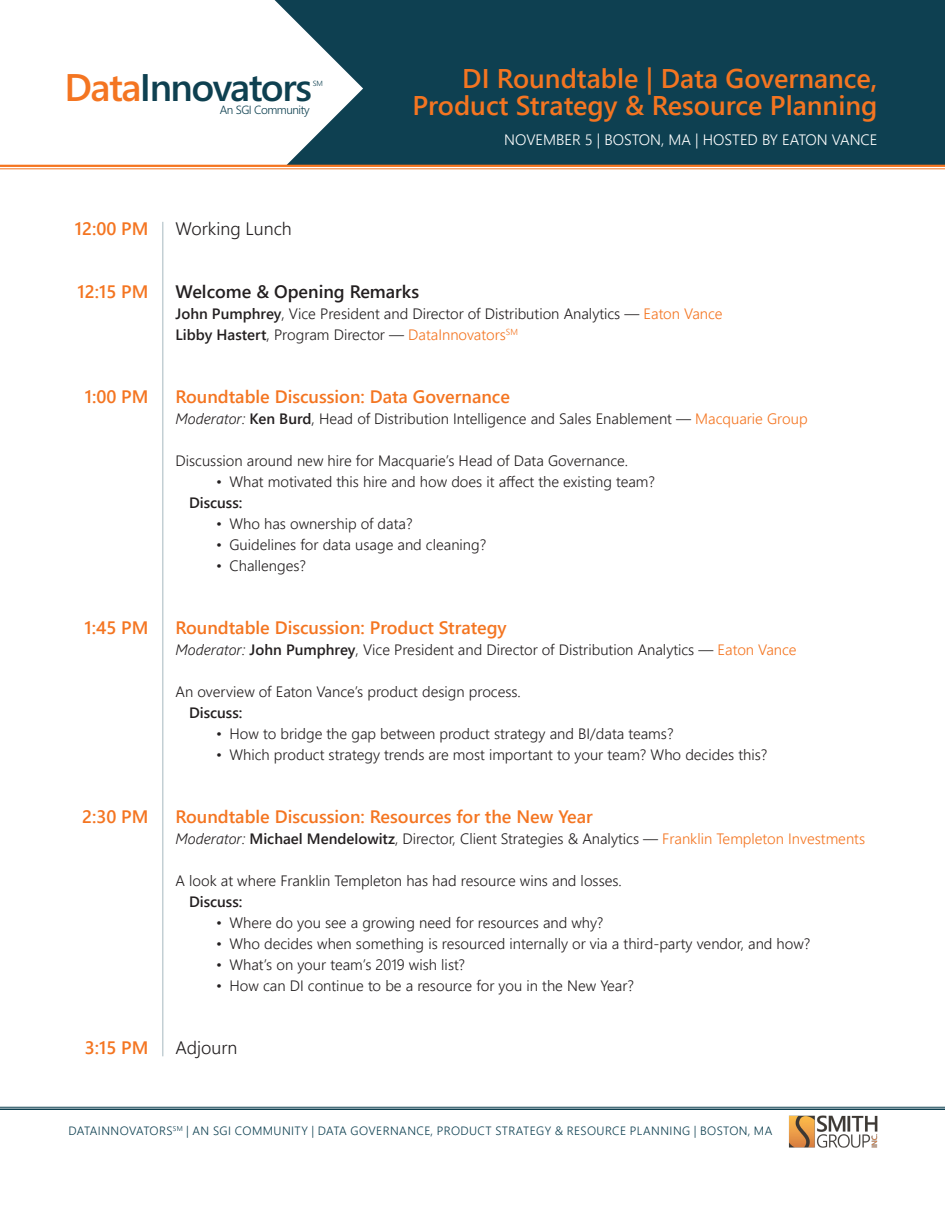
<style>
.page{position:relative;width:945px;height:1215px;background:#fff}
.page>*{position:absolute;margin:0;border:0;box-sizing:border-box;transform-origin:0 0}
.t1{font:38.55px "Webly Sleek UI Semibold";letter-spacing:-.04em;color:#0e4050}
.t2{font:27px/27px "Webly Sleek UI Semibold";color:#f47521;text-align:right}
.t3{font:18px "Webly Sleek UI Semibold";color:#f47521}
.t4{font:18px "Webly Sleek UI Semibold";color:#231f20}
.t5{font:18px "Webly Sleek UI Semilight";color:#231f20}
.t6{font:15px "Webly Sleek UI Semilight";color:#231f20}
.t7{font:15px "Webly Sleek UI Semilight";color:#fff}
.t8{font:15px "Webly Sleek UI Semibold";color:#231f20}
.t9{font:12px "Webly Sleek UI Semilight";letter-spacing:.035em;color:#0e4051}
.t10{font:11.85px "Webly Sleek UI Semilight";letter-spacing:-.04em;color:#0e4050}
.t11{font:7.5px "Webly Sleek UI Semilight";color:#0e4050}
.s1{color:#f47521}
.s2{font-family:"Webly Sleek UI Semibold"}
.s3{font-style:italic}
</style>
<div class="page">
<div style="left:209px;top:0;width:736px;height:165px;background:#0e4051"></div>
<svg style="left:0;top:0;width:363px;height:222px"></svg>
<hr style="left:0;top:1108px;width:945px;height:2px;background:#0e4051">
<hr style="left:0;top:1107px;width:945px;height:1px;background:#0e4051">
<img style="left:788px;top:1115px;width:90px;height:33px">
<hr style="left:0;top:165px;width:945px;height:2px;background:#f47521">
<hr style="left:0;top:168px;width:945px;height:1px;background:#f47521">
<hr style="left:162px;top:222px;width:2px;height:834px;background:#0e4051">
<h1 class="t1" style="left:64px;top:58px;width:249px"><span class="s1">Data</span>Innovators</h1>
<p class="t11" style="left:313px;top:77px;width:11px">SM</p>
<p class="t10" style="left:220px;top:101px;width:91px">An SGI Community</p>
<p class="t3" style="left:75px;top:215px;width:75px">12:00 PM</p>
<p class="t5" style="left:176px;top:215px;width:118px">Working Lunch</p>
<h2 class="t2" style="left:412px;top:64px;width:467px">DI Roundtable | Data Governance,<br>Product Strategy &amp; Resource Planning</h2>
<p class="t7" style="left:504px;top:129px;width:375px">NOVEMBER 5 | BOSTON, MA | HOSTED BY EATON VANCE</p>
<p class="t3" style="left:78px;top:278px;width:72px">12:15 PM</p>
<p class="t4" style="left:176px;top:278px;width:245px">Welcome &amp; Opening Remarks</p>
<p class="t6" style="left:176px;top:302px;width:549px"><span class="s2">John Pumphrey</span>, Vice President and Director of Distribution Analytics — <span class="s1">Eaton Vance</span></p>
<p class="t6" style="left:176px;top:323px;width:344px"><span class="s2">Libby Hastert</span>, Program Director — <span class="s1">DataInnovators</span><sup>SM</sup></p>
<p class="t3" style="left:85px;top:383px;width:65px">1:00 PM</p>
<p class="t3" style="left:176px;top:383px;width:336px">Roundtable Discussion: Data Governance</p>
<p class="t6" style="left:176px;top:407px;width:634px"><span class="s3">Moderator:</span> <span class="s2">Ken Burd</span>, Head of Distribution Intelligence and Sales Enablement — <span class="s1">Macquarie Group</span></p>
<p class="t6" style="left:176px;top:449px;width:454px">Discussion around new hire for Macquarie’s Head of Data Governance.</p>
<p class="t6" style="left:216px;top:470px;width:441px">• What motivated this hire and how does it affect the existing team?</p>
<p class="t8" style="left:189px;top:491px;width:55px">Discuss:</p>
<p class="t6" style="left:216px;top:512px;width:198px">• Who has ownership of data?</p>
<p class="t6" style="left:216px;top:533px;width:272px">• Guidelines for data usage and cleaning?</p>
<p class="t6" style="left:216px;top:554px;width:92px">• Challenges?</p>
<p class="t3" style="left:84px;top:614px;width:66px">1:45 PM</p>
<p class="t3" style="left:176px;top:614px;width:333px">Roundtable Discussion: Product Strategy</p>
<p class="t6" style="left:176px;top:638px;width:623px"><span class="s3">Moderator:</span> <span class="s2">John Pumphrey</span>, Vice President and Director of Distribution Analytics — <span class="s1">Eaton Vance</span></p>
<p class="t6" style="left:176px;top:680px;width:347px">An overview of Eaton Vance’s product design process.</p>
<p class="t8" style="left:189px;top:701px;width:55px">Discuss:</p>
<p class="t6" style="left:216px;top:722px;width:459px">• How to bridge the gap between product strategy and BI/data teams?</p>
<p class="t6" style="left:216px;top:743px;width:553px">• Which product strategy trends are most important to your team? Who decides this?</p>
<p class="t3" style="left:82px;top:803px;width:68px">2:30 PM</p>
<p class="t3" style="left:176px;top:803px;width:419px">Roundtable Discussion: Resources for the New Year</p>
<p class="t6" style="left:176px;top:827px;width:691px"><span class="s3">Moderator:</span> <span class="s2">Michael Mendelowitz</span>, Director, Client Strategies &amp; Analytics — <span class="s1">Franklin Templeton Investments</span></p>
<p class="t6" style="left:176px;top:869px;width:448px">A look at where Franklin Templeton has had resource wins and losses.</p>
<p class="t8" style="left:189px;top:890px;width:55px">Discuss:</p>
<p class="t6" style="left:216px;top:911px;width:389px">• Where do you see a growing need for resources and why?</p>
<p class="t6" style="left:216px;top:932px;width:596px">• Who decides when something is resourced internally or via a third-party vendor, and how?</p>
<p class="t6" style="left:216px;top:953px;width:251px">• What’s on your team’s 2019 wish list?</p>
<p class="t6" style="left:216px;top:974px;width:420px">• How can DI continue to be a resource for you in the New Year?</p>
<p class="t3" style="left:85px;top:1034px;width:65px">3:15 PM</p>
<p class="t5" style="left:176px;top:1034px;width:64px">Adjourn</p>
<p class="t9" style="left:69px;top:1122px;width:705px">DATAINNOVATORS<sup>SM</sup> | AN SGI COMMUNITY | DATA GOVERNANCE, PRODUCT STRATEGY &amp; RESOURCE PLANNING | BOSTON, MA</p>
</div>
